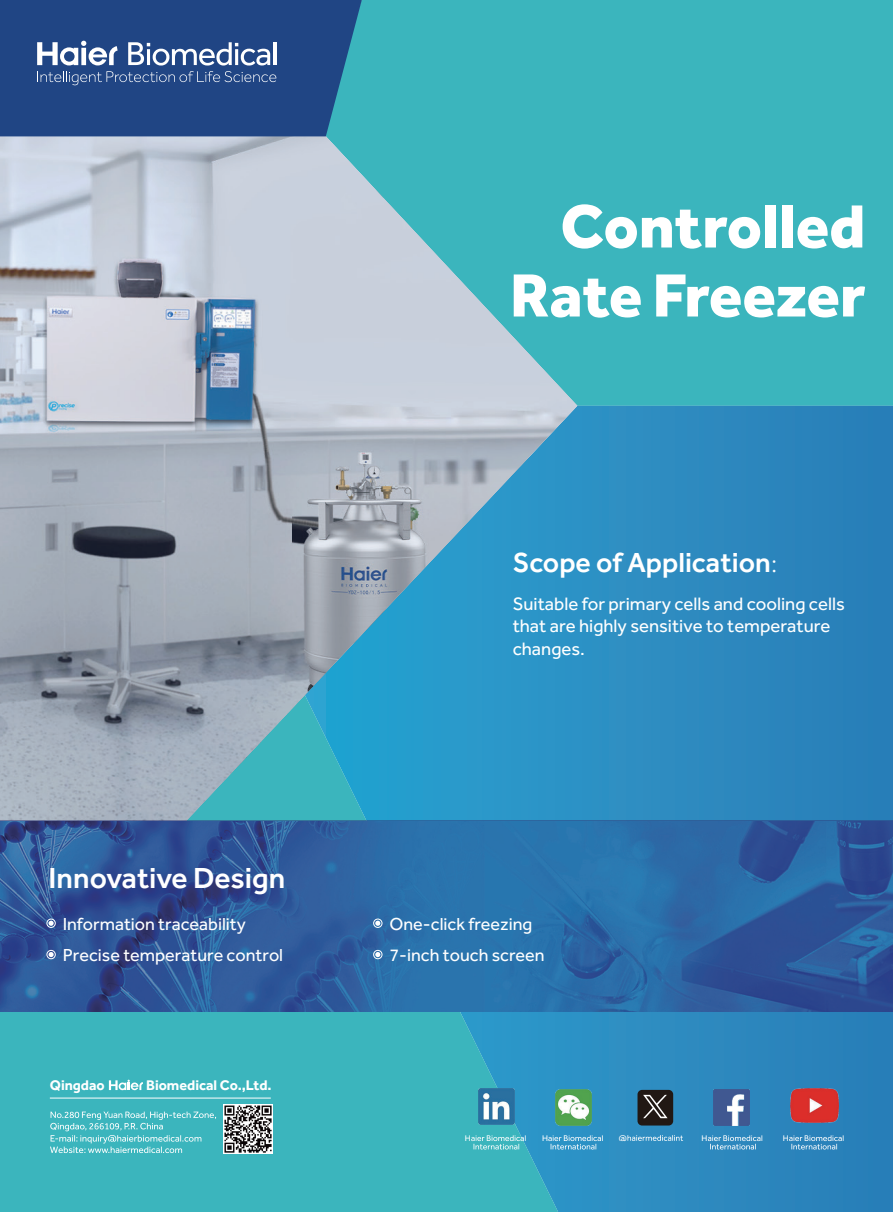
<style>
.page{position:relative;width:893px;height:1212px;background:#fff}
.page>*{position:absolute;margin:0;border:0;box-sizing:border-box;transform-origin:0 0}
.t1{font:800 63px/69px "Effra";color:#fff;text-align:right}
.t2{font:500 30px "Effra";color:#fff}
.t3{font:500 28.5px "Effra";color:#fff}
.t4{font:18.6px/22.5px "Effra";color:#fff}
.t5{font:18px "Effra";color:#fff}
.t6{font:700 14.4px "Effra";color:#fff}
.t7{font:8.4px "Effra";color:#fff}
.s1{font-family:"Adobe Song Std";font-weight:300}
</style>
<div class="page">
<div style="left:365px;top:0;width:528px;height:406px;background:#3bb5bd"></div>
<svg style="left:558px;top:406px;width:335px;height:806px;background:#2b87bd"></svg>
<svg style="left:0;top:1012px;width:558px;height:200px;background:#3ab2be"></svg>
<svg style="left:627px;top:1135px;width:56px;height:6px"></svg>
<svg style="left:471px;top:1135px;width:55px;height:14px"></svg>
<img style="left:478px;top:1089px;width:36px;height:35px">
<img style="left:713px;top:1089px;width:36px;height:36px">
<img style="left:728px;top:1094px;width:16px;height:31px">
<img style="left:790px;top:1089px;width:48px;height:33px">
<svg style="left:789px;top:1135px;width:54px;height:14px"></svg>
<svg style="left:708px;top:1135px;width:54px;height:14px"></svg>
<svg style="left:548px;top:1135px;width:55px;height:14px"></svg>
<img style="left:555px;top:1089px;width:36px;height:36px">
<svg style="left:109px;top:1080px;width:34px;height:10px"></svg>
<hr style="left:50px;top:1098px;width:221px;height:1px;background:#fff">
<img style="left:224px;top:1105px;width:48px;height:48px">
<svg style="left:50px;top:1111px;width:166px;height:42px;background:#59c0c7"></svg>
<div style="left:637px;top:1090px;width:36px;height:35px;background:#211814;border-radius:5px"></div>
<svg style="left:643px;top:1095px;width:25px;height:23px"></svg>
<img style="left:0;top:133px;width:577px;height:688px">
<svg style="left:0;top:0;width:365px;height:136px;background:#214c88"></svg>
<svg style="left:37px;top:41px;width:239px;height:44px;background:#536fa0"></svg>
<hr style="left:273px;top:42px;width:3px;height:23px;background:#fff">
<svg style="left:0;top:821px;width:893px;height:191px;background:#2c609f"></svg>
<svg style="left:375px;top:921px;width:5px;height:5px"></svg>
<div style="left:373px;top:919px;width:9px;height:9px;border:1px solid #fff;border-radius:50%"></div>
<svg style="left:375px;top:952px;width:5px;height:5px"></svg>
<div style="left:373px;top:950px;width:9px;height:9px;border:1px solid #fff;border-radius:50%"></div>
<svg style="left:49px;top:952px;width:5px;height:5px"></svg>
<div style="left:46px;top:950px;width:10px;height:9px;border:1px solid #fff;border-radius:50%"></div>
<svg style="left:49px;top:921px;width:5px;height:5px"></svg>
<div style="left:46px;top:919px;width:10px;height:9px;border:1px solid #fff;border-radius:50%"></div>
<h1 class="t1" style="left:510px;top:190px;width:357px">Controlled<br>Rate Freezer</h1>
<h2 class="t2" style="left:49px;top:860px;width:238px">Innovative Design</h2>
<p class="t5" style="left:63px;top:914px;width:185px">Information traceability</p>
<h3 class="t3" style="left:513px;top:546px;width:266px">Scope of Application<span class="s1">:</span></h3>
<p class="t4" style="left:513px;top:592px;width:334px">Suitable for primary cells and cooling cells that are highly sensitive to temperature changes.</p>
<p class="t5" style="left:389px;top:914px;width:145px">One-click freezing</p>
<p class="t5" style="left:63px;top:945px;width:222px">Precise temperature control</p>
<p class="t5" style="left:389px;top:945px;width:157px">7-inch touch screen</p>
<p class="t6" style="left:50px;top:1076px;width:56px">Qingdao</p>
<p class="t6" style="left:146px;top:1076px;width:127px">Biomedical Co.,Ltd.</p>
<p class="t7" style="left:465px;top:1133px;width:7px">H</p>
<p class="t7" style="left:542px;top:1133px;width:7px">H</p>
<p class="t7" style="left:619px;top:1133px;width:10px">@</p>
<p class="t7" style="left:702px;top:1133px;width:7px">H</p>
<p class="t7" style="left:783px;top:1133px;width:7px">H</p>
</div>
